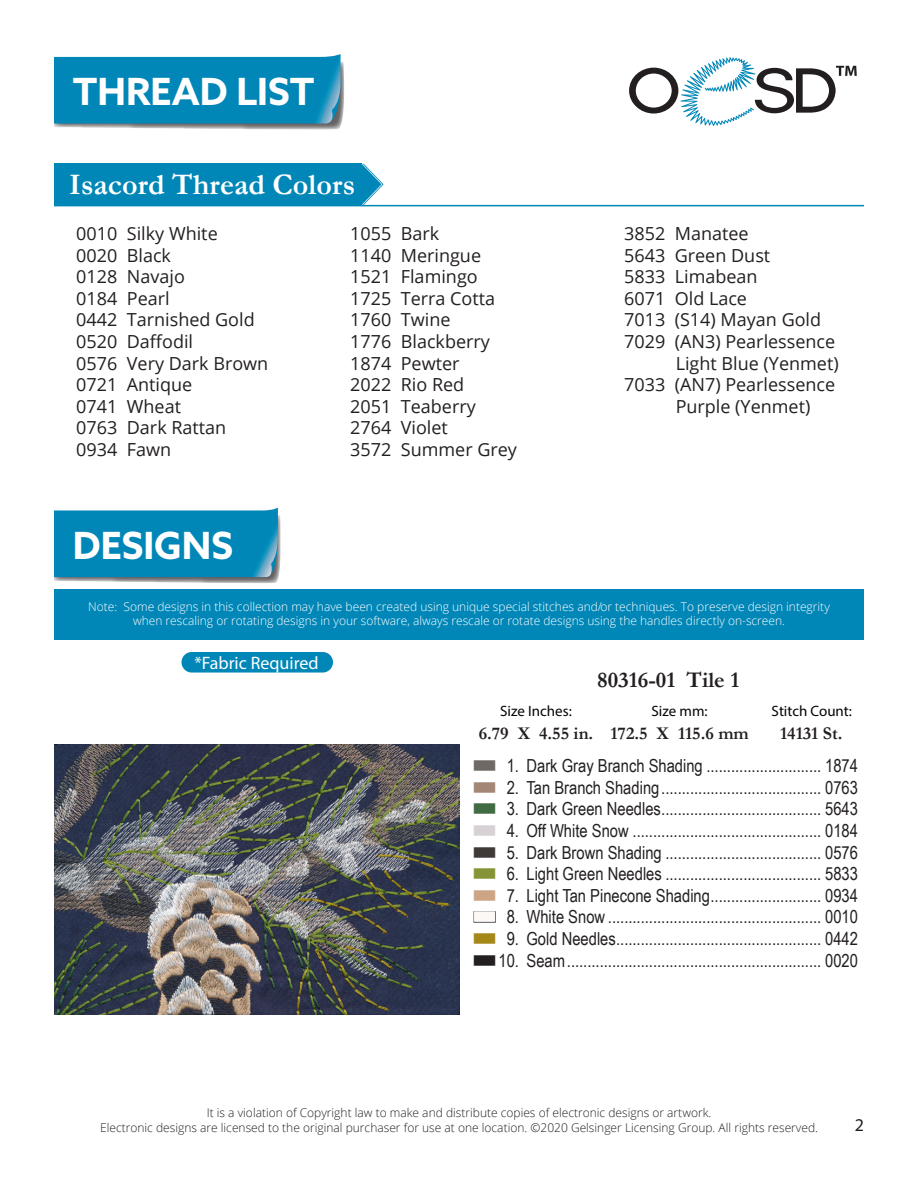
<style>
.page{position:relative;width:918px;height:1188px;background:#fff}
.page>*{position:absolute;margin:0;border:0;box-sizing:border-box;transform-origin:0 0}
.t1{font:700 37.5px "Azo Sans";color:#fff}
.t2{font:700 30px "Garamond";color:#fff}
.t3{font:700 22.5px "Garamond";color:#231f20}
.t4{font:18px "Arial Narrow";color:#231f20}
.t5{font:18px/21.6px "Open Sans";color:#231f20;text-align:right}
.t6{font:700 18px "Garamond";color:#231f20}
.t7{font:18px "Myriad Pro";color:#fff}
.t8{font:18px "Myriad Pro";color:#231f20}
.t9{font:15px "Myriad Pro";color:#040503}
.t10{font:300 12px/14.4px "Open Sans";color:#fff;text-align:center}
.t11{font:300 12px "Open Sans";color:#231f20}
.s1{color:#6e6962}
.s2{color:#a48674}
.s3{color:#406b43}
.s4{color:#d7d1d5}
.s5{color:#3f3a38}
.s6{color:#869337}
.s7{color:#cda484}
.s8{color:#a68819}
</style>
<div class="page">
<svg style="left:629px;top:57px;width:228px;height:69px"></svg>
<div style="left:54px;top:164px;width:308px;height:41px;background:#0087b8"></div>
<svg style="left:362px;top:164px;width:22px;height:41px"></svg>
<hr style="left:54px;top:205px;width:810px;height:1px;background:#0087b8">
<div style="left:54px;top:589px;width:810px;height:51px;background:#0087b8"></div>
<img style="left:55px;top:744px;width:405px;height:270px">
<div style="left:182px;top:652px;width:151px;height:21px;background:#0087b8;border-radius:10px"></div>
<svg style="left:54px;top:508px;width:227px;height:75px;background:#1a8eb8"></svg>
<svg style="left:54px;top:54px;width:290px;height:76px;background:#1b8fb9"></svg>
<p class="t1" style="left:73px;top:67px;width:243px">THREAD LIST</p>
<p class="t2" style="left:69px;top:164px;width:288px">Isacord Thread Colors</p>
<p class="t5" style="left:76px;top:222px;width:143px">0010 Silky White</p>
<p class="t5" style="left:76px;top:244px;width:96px">0020 Black</p>
<p class="t5" style="left:76px;top:265px;width:110px">0128 Navajo</p>
<p class="t5" style="left:76px;top:287px;width:95px">0184 Pearl</p>
<p class="t5" style="left:76px;top:309px;width:180px">0442 Tarnished Gold</p>
<p class="t5" style="left:76px;top:330px;width:118px">0520 Daffodil</p>
<p class="t5" style="left:76px;top:352px;width:193px">0576 Very Dark Brown</p>
<p class="t5" style="left:76px;top:373px;width:118px">0721 Antique</p>
<p class="t5" style="left:76px;top:395px;width:106px">0741 Wheat</p>
<p class="t5" style="left:76px;top:417px;width:152px">0763 Dark Rattan</p>
<p class="t5" style="left:76px;top:438px;width:96px">0934 Fawn</p>
<p class="t5" style="left:350px;top:222px;width:91px">1055 Bark</p>
<p class="t5" style="left:350px;top:244px;width:132px">1140 Meringue</p>
<p class="t5" style="left:350px;top:265px;width:129px">1521 Flamingo</p>
<p class="t5" style="left:350px;top:287px;width:146px">1725 Terra Cotta</p>
<p class="t5" style="left:350px;top:309px;width:102px">1760 Twine</p>
<p class="t5" style="left:350px;top:330px;width:141px">1776 Blackberry</p>
<p class="t5" style="left:350px;top:352px;width:111px">1874 Pewter</p>
<p class="t5" style="left:350px;top:373px;width:116px">2022 Rio Red</p>
<p class="t5" style="left:350px;top:395px;width:127px">2051 Teaberry</p>
<p class="t5" style="left:350px;top:417px;width:99px">2764 Violet</p>
<p class="t5" style="left:350px;top:438px;width:168px">3572 Summer Grey</p>
<p class="t1" style="left:73px;top:520px;width:162px">DESIGNS</p>
<p class="t5" style="left:624px;top:222px;width:126px">3852 Manatee</p>
<p class="t5" style="left:624px;top:244px;width:148px">5643 Green Dust</p>
<p class="t5" style="left:624px;top:265px;width:135px">5833 Limabean</p>
<p class="t5" style="left:624px;top:287px;width:124px">6071 Old Lace</p>
<p class="t5" style="left:624px;top:309px;width:198px">7013 (S14) Mayan Gold</p>
<p class="t5" style="left:624px;top:330px;width:216px">7029 (AN3) Pearlessence<br>Light Blue (Yenmet)</p>
<p class="t5" style="left:676px;top:373px;width:161px;text-align:left;text-indent:-51px">7033 (AN7) Pearlessence<br>Purple (Yenmet)</p>
<p class="t10" style="left:88px;top:599px;width:743px">Note: Some designs in this collection may have been created using unique special stitches and/or techniques. To preserve design integrity when rescaling or rotating designs in your software, always rescale or rotate designs using the handles directly on-screen.</p>
<p class="t7" style="left:194px;top:652px;width:126px">*Fabric Required</p>
<p class="t3" style="left:597px;top:664px;width:144px">80316-01 Tile 1</p>
<p class="t9" style="left:500px;top:702px;width:73px">Size Inches:</p>
<p class="t9" style="left:652px;top:702px;width:58px">Size mm:</p>
<p class="t9" style="left:772px;top:702px;width:82px">Stitch Count:</p>
<p class="t6" style="left:479px;top:721px;width:116px">6.79 X 4.55 in.</p>
<p class="t6" style="left:611px;top:721px;width:140px">172.5 X 115.6 mm</p>
<p class="t6" style="left:780px;top:721px;width:64px">14131 St.</p>
<p class="t4" style="left:472px;top:753px;width:387px"><span class="s1">■</span> 1. Dark Gray Branch Shading ............................ 1874</p>
<p class="t4" style="left:472px;top:774px;width:387px"><span class="s2">■</span> 2. Tan Branch Shading....................................... 0763</p>
<p class="t4" style="left:472px;top:796px;width:387px"><span class="s3">■</span> 3. Dark Green Needles....................................... 5643</p>
<p class="t4" style="left:472px;top:817px;width:387px"><span class="s4">■</span> 4. Off White Snow .............................................. 0184</p>
<p class="t4" style="left:472px;top:839px;width:387px"><span class="s5">■</span> 5. Dark Brown Shading ...................................... 0576</p>
<p class="t4" style="left:472px;top:861px;width:387px"><span class="s6">■</span> 6. Light Green Needles ...................................... 5833</p>
<p class="t4" style="left:472px;top:882px;width:387px"><span class="s7">■</span> 7. Light Tan Pinecone Shading........................... 0934</p>
<p class="t4" style="left:472px;top:904px;width:387px">■ 8. White Snow .................................................... 0010</p>
<p class="t4" style="left:472px;top:925px;width:387px"><span class="s8">■</span> 9. Gold Needles.................................................. 0442</p>
<p class="t4" style="left:472px;top:947px;width:387px">■ 10. Seam.............................................................. 0020</p>
<p class="t11" style="left:207px;top:1105px;width:506px">It is a violation of Copyright law to make and distribute copies of electronic designs or artwork.</p>
<p class="t11" style="left:100px;top:1119px;width:719px">Electronic designs are licensed to the original purchaser for use at one location. ©2020 Gelsinger Licensing Group. All rights reserved.</p>
<p class="t8" style="left:855px;top:1114px;width:11px">2</p>
</div>
